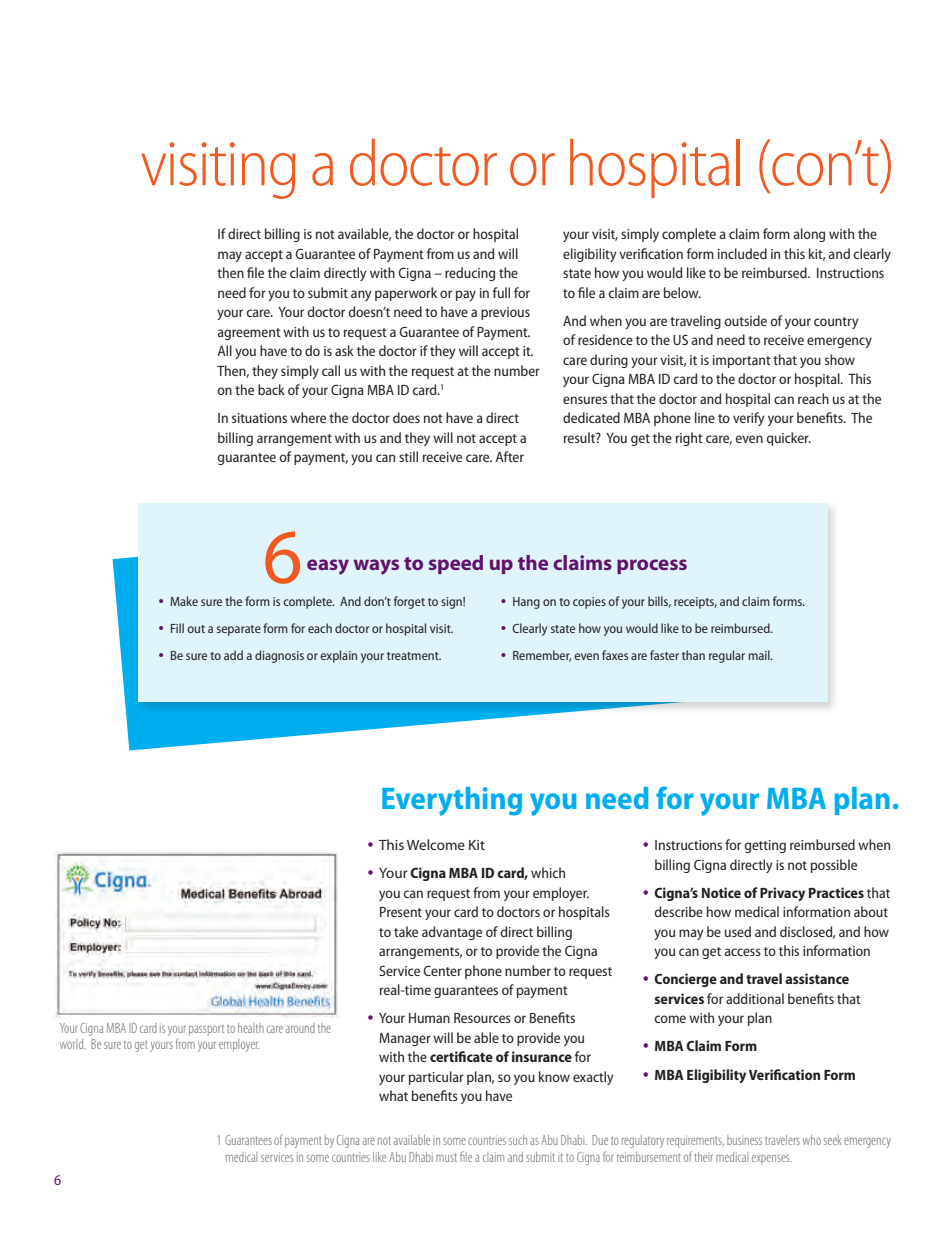
<style>
.page{position:relative;width:945px;height:1242px;background:#fff}
.page>*{position:absolute;margin:0;border:0;box-sizing:border-box;transform-origin:0 0}
.NB-sidebar_text-colo{font:78px "Myriad Pro";color:#f15921}
.NB-large_quote_copy{font:300 semi-condensed 66px "Myriad Pro";letter-spacing:-.025em;color:#f15921}
.NB-Subhead-color{font:700 semi-condensed 31.5px "Myriad Pro";color:#00aeef}
.NB-sidebar_text-colo-2{font:700 21px "Myriad Pro";color:#61116c}
.NB-Body_Copy{font:semi-condensed 15px/19.5px "Myriad Pro";color:#231f20}
.NB-Legal_copy_Cat{font:300 condensed 15px/16.5px "Myriad Pro";color:#6c6d70}
.t1{font:700 semi-condensed 15px "Myriad Pro";color:#231f20}
.t2{font:15px "Myriad Pro";color:#231f20}
.t3{font:semi-condensed 15px "Myriad Pro";color:#61116c}
.t4{font:semi-condensed 13.5px "Myriad Pro";color:#231f20}
.s1{color:#61116c}
.s2{font-stretch:normal}
.s3{font-weight:700}
</style>
<div class="page">
<img style="left:54px;top:852px;width:284px;height:165px">
<svg style="left:113px;top:557px;width:421px;height:193px;fill:#00aeef"></svg>
<div style="left:134px;top:499px;width:706px;height:216px;background:#231f20;opacity:.2"></div>
<div style="left:138px;top:503px;width:689px;height:199px;background:#e0f4fc"></div>
<p class="NB-large_quote_copy" style="left:140px;top:128px;width:757px">visiting a doctor or hospital (con’t)</p>
<p class="NB-Body_Copy" style="left:217px;top:225px;width:324px">If direct billing is not available, the doctor or hospital may accept a Guarantee of Payment from us and will then file the claim directly with Cigna – reducing the need for you to submit any paperwork or pay in full for your care. Your doctor doesn’t need to have a previous agreement with us to request a Guarantee of Payment.<br>All you have to do is ask the doctor if they will accept it.<br>Then, they simply call us with the request at the number on the back of your Cigna MBA ID card.<sup>1</sup></p>
<p class="NB-Body_Copy" style="left:217px;top:409px;width:311px">In situations where the doctor does not have a direct billing arrangement with us and they will not accept a guarantee of payment, you can still receive care. After</p>
<p class="NB-Body_Copy" style="left:563px;top:225px;width:329px">your visit, simply complete a claim form along with the eligibility verification form included in this kit, and clearly state how you would like to be reimbursed. Instructions to file a claim are below.</p>
<p class="NB-Body_Copy" style="left:563px;top:311px;width:320px">And when you are traveling outside of your country<br>of residence to the US and need to receive emergency care during your visit, it is important that you show your Cigna MBA ID card to the doctor or hospital. This ensures that the doctor and hospital can reach us at the dedicated MBA phone line to verify your benefits. The result? You get the right care, even quicker.</p>
<p class="NB-sidebar_text-colo" style="left:263px;top:514px;width:42px">6</p>
<p class="NB-sidebar_text-colo-2" style="left:307px;top:551px;width:382px">easy ways to speed up the claims process</p>
<p class="t4" style="left:158px;top:594px;width:309px"><span class="s1">•</span> Make sure the form is complete. And don’t forget to sign!</p>
<p class="t4" style="left:158px;top:621px;width:297px"><span class="s1">•</span> Fill out a separate form for each doctor or hospital visit.</p>
<p class="t4" style="left:158px;top:648px;width:285px"><span class="s1">•</span> Be sure to add a diagnosis or explain your treatment.</p>
<p class="t4" style="left:501px;top:594px;width:306px"><span class="s1">•</span> Hang on to copies of your bills, receipts, and claim forms.</p>
<p class="t4" style="left:501px;top:621px;width:274px"><span class="s1">•</span> Clearly state how you would like to be reimbursed.</p>
<p class="t4" style="left:501px;top:648px;width:274px"><span class="s1">•</span> Remember, even faxes are faster than regular mail.</p>
<p class="NB-Legal_copy_Cat" style="left:59px;top:1020px;width:273px">Your Cigna MBA ID card is your passport to health care around the world. Be sure to get yours from your employer.</p>
<p class="NB-Subhead-color" style="left:380px;top:780px;width:520px">Everything you need for your MBA plan.</p>
<p class="t2" style="left:367px;top:837px;width:119px"><span class="s1">•</span> This Welcome Kit</p>
<p class="NB-Body_Copy" style="left:379px;top:864px;width:235px;text-indent:-12px"><span class="s1">•</span> <span class="s2">Your</span> <span class="s3">Cigna MBA ID card,</span> which<br>you can request from your employer.<br>Present your card to doctors or hospitals to take advantage of direct billing arrangements, or to provide the Cigna Service Center phone number to request real-time guarantees of payment</p>
<p class="NB-Body_Copy" style="left:379px;top:1009px;width:236px;text-indent:-12px"><span class="s1">•</span> Your Human Resources or Benefits Manager will be able to provide you with the <span class="s3">certificate of insurance</span> for your particular plan, so you know exactly what benefits you have</p>
<p class="NB-Body_Copy" style="left:655px;top:836px;width:238px;text-indent:-12px"><span class="s1">•</span> Instructions for getting reimbursed when billing Cigna directly is not possible</p>
<p class="NB-Body_Copy" style="left:655px;top:883px;width:237px;text-indent:-12px"><span class="s1">•</span> <span class="s3">Cigna’s Notice of Privacy Practices</span> that describe how medical information about you may be used and disclosed, and how you can get access to this information</p>
<p class="NB-Body_Copy" style="left:655px;top:970px;width:208px;text-indent:-12px"><span class="s1">•</span> <span class="s3">Concierge and travel assistance services</span> for additional benefits that come with your plan</p>
<p class="t1" style="left:643px;top:1038px;width:116px"><span class="s1">•</span> MBA Claim Form</p>
<p class="t1" style="left:643px;top:1066px;width:215px"><span class="s1">•</span> MBA Eligibility Verification Form</p>
<p class="t3" style="left:54px;top:1172px;width:9px">6</p>
<p class="NB-Legal_copy_Cat" style="left:225px;top:1132px;width:667px;text-indent:-9px">1 Guarantees of payment by Cigna are not available in some countries such as Abu Dhabi. Due to regulatory requirements, business travelers who seek emergency medical services in some countries like Abu Dhabi must file a claim and submit it to Cigna for reimbursement of their medical expenses.</p>
</div>
